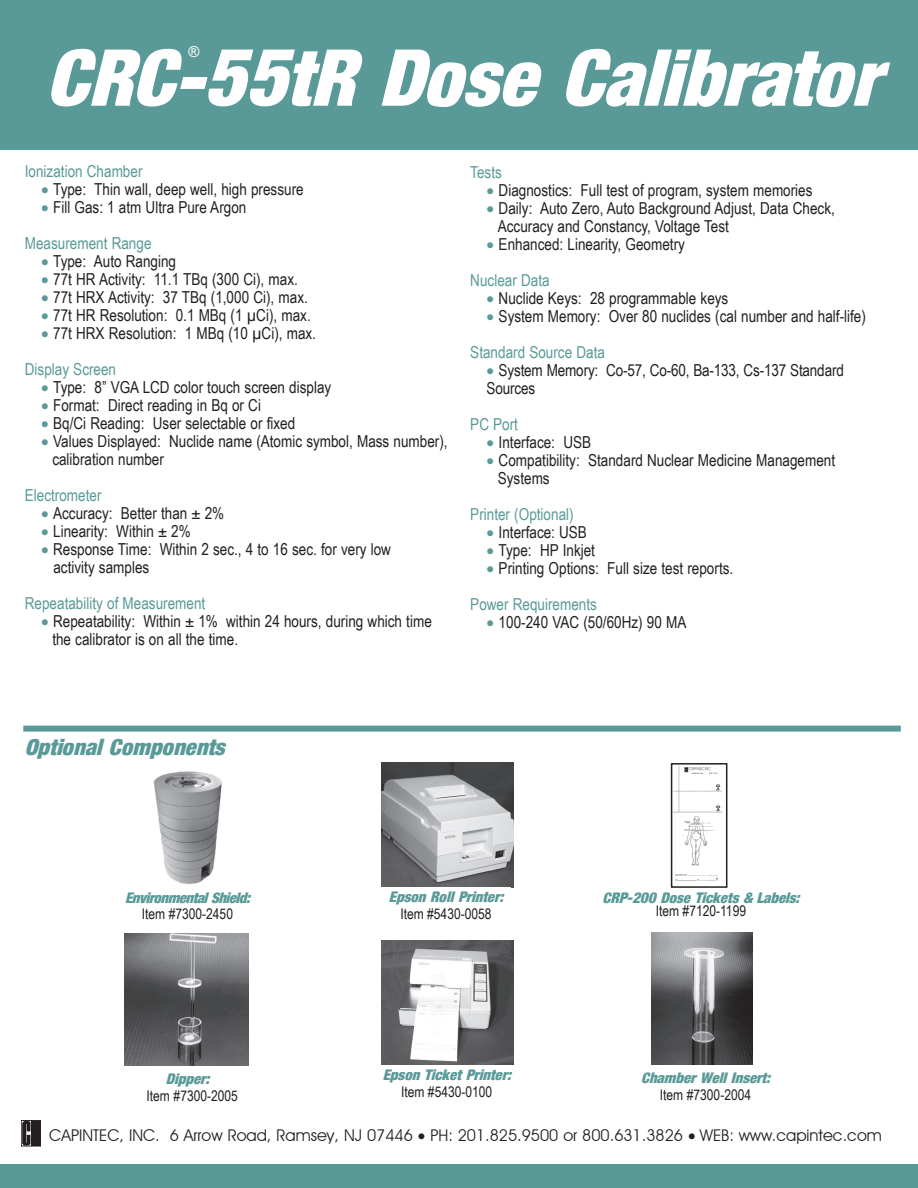
<style>
.page{position:relative;width:918px;height:1188px;background:#fff}
.page>*{position:absolute;margin:0;border:0;box-sizing:border-box;transform-origin:0 0}
.t1{font:78px "Harvest Ital";color:#fff}
.t2{font:22.5px "Harvest Ital";color:#599a98}
.t3{font:16.5px/18px "Arial Narrow";color:#231f20}
.t4{font:16.5px "Arial Narrow";color:#599a98}
.t5{font:16.2px "Decker";color:#231f20}
.t6{font:15px "Arial";color:#fff}
.t7{font:14.7px "Harvest Ital";color:#599a98}
.t8{font:14.7px "Arial Narrow";color:#231f20}
.t9{font:14.7px "Harvest Ital";letter-spacing:-.03em;color:#599a98}
.s1{color:#599a98}
</style>
<div class="page">
<div style="left:0;top:0;width:918px;height:150px;background:#599a98"></div>
<div style="left:0;top:1164px;width:918px;height:24px;background:#599a98"></div>
<div style="left:23px;top:726px;width:878px;height:6px;background:#599a98"></div>
<img style="left:381px;top:763px;width:132px;height:125px">
<div style="left:381px;top:887px;width:130px;height:42px;background:#fff"></div>
<img style="left:382px;top:941px;width:131px;height:123px">
<img style="left:674px;top:766px;width:49px;height:115px">
<div style="left:671px;top:763px;width:56px;height:125px;border:2px solid #231f20"></div>
<img style="left:652px;top:933px;width:101px;height:131px">
<hr style="left:31px;top:1121px;width:4px;height:25px;background:#231f20">
<hr style="left:36px;top:1121px;width:4px;height:25px;background:#231f20">
<svg style="left:23px;top:1122px;width:8px;height:22px"></svg>
<div style="left:21px;top:1120px;width:20px;height:26px;border:1px solid #231f20"></div>
<img style="left:125px;top:934px;width:123px;height:132px">
<img style="left:153px;top:771px;width:69px;height:113px">
<p class="t6" style="left:189px;top:42px;width:13px">®</p>
<h1 class="t1" style="left:46px;top:34px;width:834px">CRC-55tR Dose Calibrator</h1>
<p class="t4" style="left:25px;top:159px;width:119px">Ionization Chamber</p>
<p class="t3" style="left:41px;top:179px;width:264px"><span class="s1">•</span> Type: Thin wall, deep well, high pressure</p>
<p class="t3" style="left:25px;top:188px;width:223px;line-height:36px;text-indent:16px"><span class="s1">•</span> Fill Gas: 1 atm Ultra Pure Argon<br><span class="s1">Measurement Range</span></p>
<p class="t3" style="left:41px;top:251px;width:137px"><span class="s1">•</span> Type: Auto Ranging</p>
<p class="t3" style="left:41px;top:269px;width:258px"><span class="s1">•</span> 77t HR Activity: 11.1 TBq (300 Ci), max.</p>
<p class="t3" style="left:41px;top:287px;width:268px"><span class="s1">•</span> 77t HRX Activity: 37 TBq (1,000 Ci), max.</p>
<p class="t3" style="left:41px;top:305px;width:271px"><span class="s1">•</span> 77t HR Resolution: 0.1 MBq (1 µCi), max.</p>
<p class="t3" style="left:25px;top:314px;width:293px;line-height:36px;text-indent:16px"><span class="s1">•</span> 77t HRX Resolution: 1 MBq (10 µCi), max.<br><span class="s1">Display Screen</span></p>
<p class="t3" style="left:41px;top:377px;width:292px"><span class="s1">•</span> Type: 8” VGA LCD color touch screen display</p>
<p class="t3" style="left:41px;top:395px;width:222px"><span class="s1">•</span> Format: Direct reading in Bq or Ci</p>
<p class="t3" style="left:41px;top:413px;width:256px"><span class="s1">•</span> Bq/Ci Reading: User selectable or fixed</p>
<p class="t3" style="left:52px;top:431px;width:397px;text-indent:-11px"><span class="s1">•</span> Values Displayed: Nuclide name (Atomic symbol, Mass number), calibration number</p>
<p class="t4" style="left:25px;top:483px;width:78px">Electrometer</p>
<p class="t3" style="left:41px;top:503px;width:185px"><span class="s1">•</span> Accuracy: Better than ± 2%</p>
<p class="t3" style="left:41px;top:521px;width:151px"><span class="s1">•</span> Linearity: Within ± 2%</p>
<p class="t3" style="left:53px;top:539px;width:339px;text-indent:-12px"><span class="s1">•</span> Response Time: Within 2 sec., 4 to 16 sec. for very low activity samples</p>
<p class="t4" style="left:25px;top:591px;width:182px">Repeatability of Measurement</p>
<p class="t3" style="left:52px;top:611px;width:381px;text-indent:-11px"><span class="s1">•</span> Repeatability: Within ± 1% within 24 hours, during which time the calibrator is on all the time.</p>
<p class="t4" style="left:470px;top:160px;width:33px">Tests</p>
<p class="t3" style="left:487px;top:181px;width:328px"><span class="s1">•</span> Diagnostics: Full test of program, system memories</p>
<p class="t3" style="left:498px;top:199px;width:339px;text-indent:-11px"><span class="s1">•</span> Daily: Auto Zero, Auto Background Adjust, Data Check,<br>Accuracy and Constancy, Voltage Test</p>
<p class="t3" style="left:470px;top:226px;width:216px;line-height:36px;text-indent:16px"><span class="s1">•</span> Enhanced: Linearity, Geometry<br><span class="s1">Nuclear Data</span></p>
<p class="t3" style="left:487px;top:289px;width:243px"><span class="s1">•</span> Nuclide Keys: 28 programmable keys</p>
<p class="t3" style="left:470px;top:298px;width:397px;line-height:36px;text-indent:16px"><span class="s1">•</span> System Memory: Over 80 nuclides (cal number and half-life)<br><span class="s1">Standard Source Data</span></p>
<p class="t3" style="left:487px;top:361px;width:359px"><span class="s1">•</span> System Memory: Co-57, Co-60, Ba-133, Cs-137 Standard<br>Sources</p>
<p class="t4" style="left:470px;top:412px;width:49px">PC Port</p>
<p class="t3" style="left:487px;top:433px;width:106px"><span class="s1">•</span> Interface: USB</p>
<p class="t3" style="left:498px;top:451px;width:339px;text-indent:-11px"><span class="s1">•</span> Compatibility: Standard Nuclear Medicine Management<br>Systems</p>
<p class="t4" style="left:470px;top:502px;width:105px">Printer (Optional)</p>
<p class="t3" style="left:487px;top:523px;width:102px"><span class="s1">•</span> Interface: USB</p>
<p class="t3" style="left:487px;top:541px;width:110px"><span class="s1">•</span> Type: HP Inkjet</p>
<p class="t3" style="left:470px;top:550px;width:264px;line-height:36px;text-indent:16px"><span class="s1">•</span> Printing Options: Full size test reports.<br><span class="s1">Power Requirements</span></p>
<p class="t3" style="left:487px;top:613px;width:201px"><span class="s1">•</span> 100-240 VAC (50/60Hz) 90 MA</p>
<h2 class="t2" style="left:25px;top:734px;width:201px">Optional Components</h2>
<p class="t9" style="left:125px;top:889px;width:126px">Environmental Shield:</p>
<p class="t8" style="left:142px;top:903px;width:93px">Item #7300-2450</p>
<p class="t7" style="left:389px;top:889px;width:116px">Epson Roll Printer:</p>
<p class="t8" style="left:400px;top:903px;width:93px">Item #5430-0058</p>
<p class="t7" style="left:603px;top:889px;width:198px">CRP-200 Dose Tickets &amp; Labels:</p>
<p class="t8" style="left:656px;top:900px;width:92px">Item #7120-1199</p>
<p class="t7" style="left:383px;top:1067px;width:129px">Epson Ticket Printer:</p>
<p class="t8" style="left:401px;top:1081px;width:93px">Item #5430-0100</p>
<p class="t5" style="left:49px;top:1126px;width:834px">CAPINTEC, INC. 6 Arrow Road, Ramsey, NJ 07446 • PH: 201.825.9500 or 800.631.3826 • WEB: www.capintec.com</p>
<p class="t7" style="left:641px;top:1069px;width:130px">Chamber Well Insert:</p>
<p class="t8" style="left:660px;top:1084px;width:93px">Item #7300-2004</p>
<p class="t7" style="left:166px;top:1070px;width:45px">Dipper:</p>
<p class="t8" style="left:147px;top:1085px;width:93px">Item #7300-2005</p>
</div>
